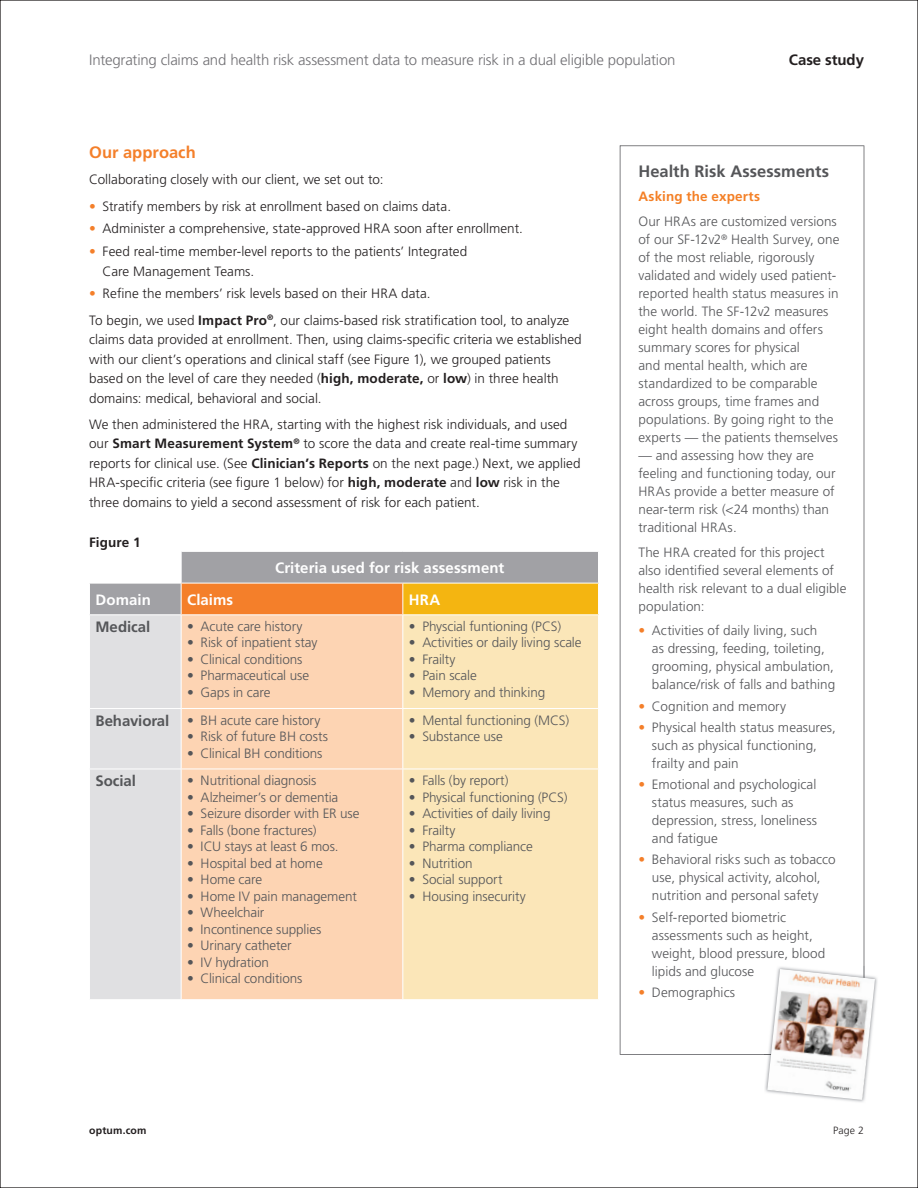
<style>
.page{position:relative;width:918px;height:1188px;background:#fff}
.page>*{position:absolute;margin:0;border:0;box-sizing:border-box;transform-origin:0 0}
.t1{font:700 16.5px "Frutiger LT Std";letter-spacing:.005em;color:#555659}
.t2{font:700 16.5px "Frutiger LT Std";letter-spacing:.005em;color:#f47f2a}
.t3{font:300 15px "Frutiger LT Std";letter-spacing:-.015em;color:#717074}
.t4{font:700 15px "Frutiger LT Std";letter-spacing:.005em;color:#fff}
.t5{font:700 15px "Frutiger LT Std";letter-spacing:-.005em;color:#555659}
.t6{font:700 15px "Frutiger LT Std";letter-spacing:-.005em;color:#231f20}
.t7{font:300 13.5px/18px "Frutiger LT Std";color:#555659}
.t8{font:300 13.5px/19.5px "Frutiger LT Std";letter-spacing:.005em;color:#231f20}
.t9{font:700 13.5px "Frutiger LT Std";letter-spacing:.01em;color:#f48026}
.t10{font:700 13.5px "Frutiger LT Std";letter-spacing:.005em;color:#231f20}
.t11{font:700 10.5px "Frutiger LT Std";letter-spacing:.02em;color:#231f20}
.t12{font:300 10.5px "Frutiger LT Std";color:#231f20}
.s1{color:#f47f2a}
.s2{font-weight:700}
.s3{font-weight:700;font-size:15px}
</style>
<div class="page">
<svg style="left:90px;top:552px;width:508px;height:447px;background:#d6c5af"></svg>
<div style="left:182px;top:615px;width:220px;height:384px;background:#fdd4b3"></div>
<div style="left:403px;top:615px;width:195px;height:384px;background:#fbe6b8"></div>
<hr style="left:181px;top:552px;width:1px;height:31px;background:#fff">
<hr style="left:89px;top:583px;width:92px;height:1px;background:#fff">
<hr style="left:181px;top:583px;width:222px;height:1px;background:#fff">
<hr style="left:181px;top:583px;width:1px;height:31px;background:#fff">
<hr style="left:403px;top:583px;width:196px;height:1px;background:#fff">
<hr style="left:402px;top:583px;width:1px;height:31px;background:#fff">
<hr style="left:89px;top:614px;width:92px;height:1px;background:#fff">
<hr style="left:181px;top:614px;width:222px;height:1px;background:#fff">
<hr style="left:181px;top:615px;width:1px;height:93px;background:#fff">
<hr style="left:403px;top:614px;width:196px;height:1px;background:#fff">
<hr style="left:402px;top:615px;width:1px;height:93px;background:#fff">
<hr style="left:89px;top:708px;width:92px;height:1px;background:#fff">
<hr style="left:181px;top:708px;width:222px;height:1px;background:#fff">
<hr style="left:181px;top:709px;width:1px;height:60px;background:#fff">
<hr style="left:403px;top:708px;width:196px;height:1px;background:#fff">
<hr style="left:402px;top:709px;width:1px;height:60px;background:#fff">
<hr style="left:89px;top:769px;width:92px;height:1px;background:#fff">
<hr style="left:181px;top:769px;width:222px;height:1px;background:#fff">
<hr style="left:181px;top:769px;width:1px;height:230px;background:#fff">
<hr style="left:403px;top:769px;width:196px;height:1px;background:#fff">
<hr style="left:402px;top:769px;width:1px;height:230px;background:#fff">
<svg style="left:620px;top:145px;width:244px;height:910px"></svg>
<img style="left:765px;top:966px;width:112px;height:136px">
<img style="left:764px;top:966px;width:100px;height:89px">
<img style="left:767px;top:969px;width:108px;height:131px">
<p class="t3" style="left:89px;top:52px;width:588px">Integrating claims and health risk assessment data to measure risk in a dual eligible population</p>
<p class="t6" style="left:789px;top:51px;width:77px">Case study</p>
<p class="t2" style="left:89px;top:143px;width:108px">Our approach</p>
<p class="t8" style="left:89px;top:170px;width:296px">Collaborating closely with our client, we set out to:</p>
<p class="t8" style="left:89px;top:196px;width:364px"><span class="s1">•</span> Stratify members by risk at enrollment based on claims data.</p>
<p class="t8" style="left:89px;top:219px;width:435px"><span class="s1">•</span> Administer a comprehensive, state-approved HRA soon after enrollment.</p>
<p class="t8" style="left:103px;top:242px;width:366px;text-indent:-14px"><span class="s1">•</span> Feed real-time member-level reports to the patients’ Integrated<br>Care Management Teams.</p>
<p class="t8" style="left:89px;top:281px;width:482px;line-height:26.2px"><span class="s1">•</span> Refine the members’ risk levels based on their HRA data.<br>To begin, we used <span class="s2">Impact Pro</span><sup>®</sup>, our claims-based risk stratification tool, to analyze</p>
<p class="t8" style="left:89px;top:330px;width:494px">claims data provided at enrollment. Then, using claims-specific criteria we established with our client’s operations and clinical staff (see Figure 1), we grouped patients based on the level of care they needed (<span class="s2">high, moderate,</span> or <span class="s2">low</span>) in three health domains: medical, behavioral and social.</p>
<p class="t8" style="left:89px;top:415px;width:493px">We then administered the HRA, starting with the highest risk individuals, and used our <span class="s2">Smart Measurement System</span><sup>®</sup> to score the data and create real-time summary reports for clinical use. (See <span class="s2">Clinician’s Reports</span> on the next page.) Next, we applied HRA-specific criteria (see figure 1 below) for <span class="s2">high, moderate</span> and <span class="s2">low</span> risk in the three domains to yield a second assessment of risk for each patient.</p>
<p class="t10" style="left:89px;top:534px;width:53px">Figure 1</p>
<p class="t4" style="left:275px;top:559px;width:231px">Criteria used for risk assessment</p>
<p class="t4" style="left:95px;top:591px;width:57px">Domain</p>
<p class="t4" style="left:187px;top:591px;width:48px">Claims</p>
<p class="t4" style="left:409px;top:591px;width:33px">HRA</p>
<p class="t5" style="left:95px;top:618px;width:56px">Medical</p>
<p class="t7" style="left:187px;top:617px;width:117px">• Acute care history</p>
<p class="t7" style="left:187px;top:634px;width:132px">• Risk of inpatient stay</p>
<p class="t7" style="left:187px;top:650px;width:117px">• Clinical conditions</p>
<p class="t7" style="left:187px;top:667px;width:123px">• Pharmaceutical use</p>
<p class="t7" style="left:187px;top:683px;width:85px">• Gaps in care</p>
<p class="t7" style="left:409px;top:617px;width:154px">• Physcial funtioning (PCS)</p>
<p class="t7" style="left:409px;top:634px;width:174px">• Activities or daily living scale</p>
<p class="t7" style="left:409px;top:650px;width:48px">• Frailty</p>
<p class="t7" style="left:409px;top:667px;width:70px">• Pain scale</p>
<p class="t7" style="left:409px;top:683px;width:138px">• Memory and thinking</p>
<p class="t7" style="left:95px;top:711px;width:226px"><span class="s3">Behavioral</span> • BH acute care history</p>
<p class="t7" style="left:187px;top:728px;width:142px">• Risk of future BH costs</p>
<p class="t7" style="left:187px;top:744px;width:137px">• Clinical BH conditions</p>
<p class="t5" style="left:95px;top:772px;width:42px">Social</p>
<p class="t7" style="left:187px;top:772px;width:131px">• Nutritional diagnosis</p>
<p class="t7" style="left:187px;top:788px;width:153px">• Alzheimer’s or dementia</p>
<p class="t7" style="left:187px;top:805px;width:174px">• Seizure disorder with ER use</p>
<p class="t7" style="left:187px;top:821px;width:131px">• Falls (bone fractures)</p>
<p class="t7" style="left:187px;top:838px;width:153px">• ICU stays at least 6 mos.</p>
<p class="t7" style="left:187px;top:854px;width:137px">• Hospital bed at home</p>
<p class="t7" style="left:187px;top:871px;width:77px">• Home care</p>
<p class="t7" style="left:187px;top:887px;width:171px">• Home IV pain management</p>
<p class="t7" style="left:187px;top:904px;width:79px">• Wheelchair</p>
<p class="t7" style="left:187px;top:920px;width:136px">• Incontinence supplies</p>
<p class="t7" style="left:187px;top:937px;width:106px">• Urinary catheter</p>
<p class="t7" style="left:187px;top:953px;width:84px">• IV hydration</p>
<p class="t7" style="left:187px;top:970px;width:117px">• Clinical conditions</p>
<p class="t7" style="left:409px;top:711px;width:162px">• Mental functioning (MCS)</p>
<p class="t7" style="left:409px;top:728px;width:96px">• Substance use</p>
<p class="t7" style="left:409px;top:772px;width:101px">• Falls (by report)</p>
<p class="t7" style="left:409px;top:788px;width:160px">• Physical functioning (PCS)</p>
<p class="t7" style="left:409px;top:805px;width:143px">• Activities of daily living</p>
<p class="t7" style="left:409px;top:821px;width:48px">• Frailty</p>
<p class="t7" style="left:409px;top:838px;width:125px">• Pharma compliance</p>
<p class="t7" style="left:409px;top:854px;width:65px">• Nutrition</p>
<p class="t7" style="left:409px;top:871px;width:95px">• Social support</p>
<p class="t7" style="left:409px;top:887px;width:119px">• Housing insecurity</p>
<p class="t1" style="left:638px;top:161px;width:192px">Health Risk Assessments</p>
<p class="t9" style="left:638px;top:189px;width:123px">Asking the experts</p>
<p class="t7" style="left:638px;top:213px;width:203px">Our HRAs are customized versions of our SF-12v2<sup>®</sup> Health Survey, one of the most reliable, rigorously validated and widely used patient&shy;reported health status measures in the world. The SF-12v2 measures eight health domains and offers summary scores for physical<br>and mental health, which are standardized to be comparable across groups, time frames and populations. By going right to the experts — the patients themselves</p>
<p class="t7" style="left:638px;top:447px;width:199px">— and assessing how they are feeling and functioning today, our<br>HRAs provide a better measure of near-term risk (&lt;24 months) than traditional HRAs.</p>
<p class="t7" style="left:638px;top:543px;width:210px">The HRA created for this project also identified several elements of health risk relevant to a dual eligible population:</p>
<p class="t7" style="left:652px;top:622px;width:185px;text-indent:-14px"><span class="s1">•</span> Activities of daily living, such<br>as dressing, feeding, toileting, grooming, physical ambulation, balance/risk of falls and bathing</p>
<p class="t7" style="left:638px;top:697px;width:149px"><span class="s1">•</span> Cognition and memory</p>
<p class="t7" style="left:652px;top:718px;width:186px;text-indent:-14px"><span class="s1">•</span> Physical health status measures, such as physical functioning, frailty and pain</p>
<p class="t7" style="left:652px;top:776px;width:167px;text-indent:-14px"><span class="s1">•</span> Emotional and psychological status measures, such as depression, stress, loneliness and fatigue</p>
<p class="t7" style="left:638px;top:851px;width:199px;text-align:center"><span class="s1">•</span> Behavioral risks such as tobacco use, physical activity, alcohol, nutrition and personal safety</p>
<p class="t7" style="left:652px;top:908px;width:175px;text-indent:-14px"><span class="s1">•</span> Self-reported biometric assessments such as height, weight, blood pressure, blood lipids and glucose</p>
<p class="t7" style="left:638px;top:983px;width:98px"><span class="s1">•</span> Demographics</p>
<p class="t11" style="left:89px;top:1124px;width:59px">optum.com</p>
<p class="t12" style="left:833px;top:1125px;width:32px">Page 2</p>
</div>
